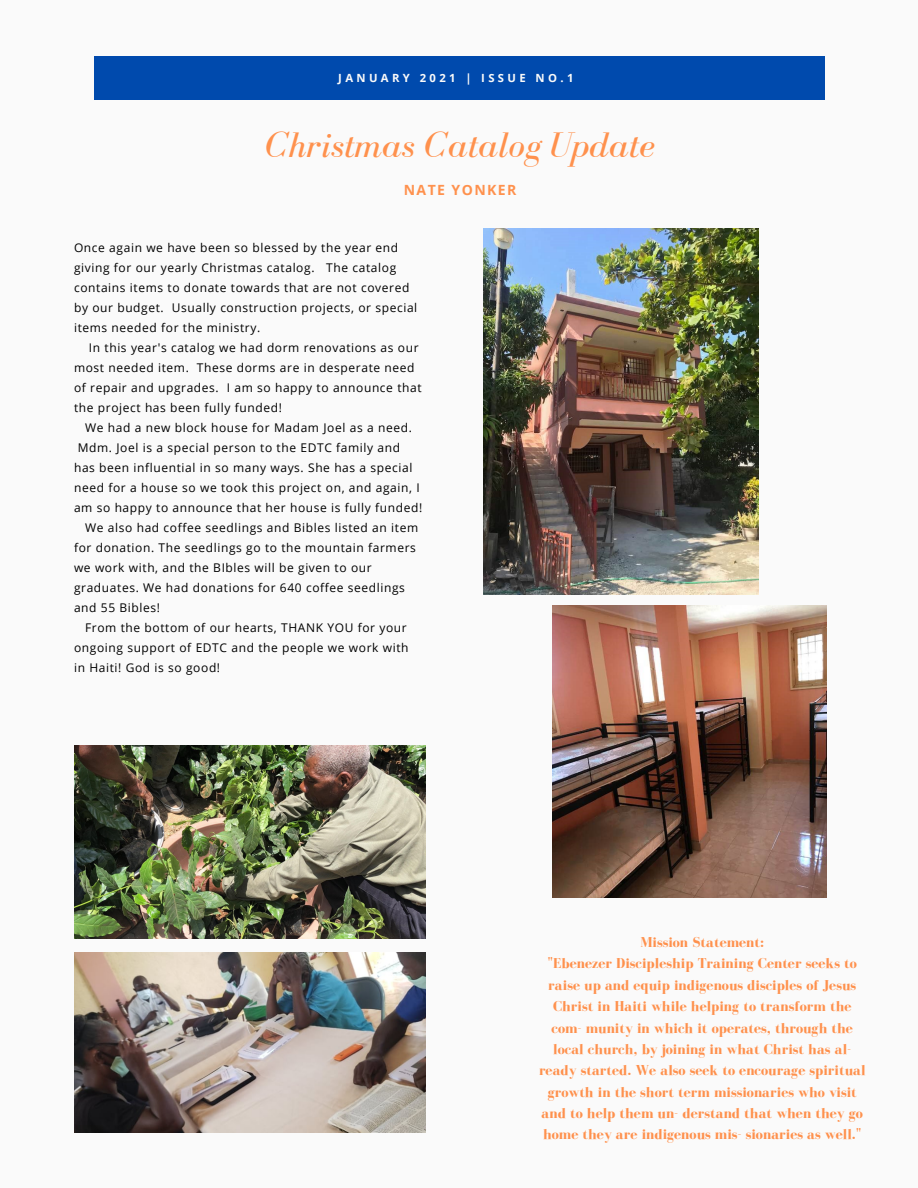
<style>
.page{position:relative;width:918px;height:1188px;background:#fafafa}
.page>*{position:absolute;margin:0;border:0;box-sizing:border-box;transform-origin:0 0}
.t1{font:italic 36.6px "Bodoni FLF";color:#ff914d}
.t2{font:700 14.7px/21.3px "Bodoni FLF";color:#ff914d;text-align:center}
.t3{font:700 14.1px "Open Sans";letter-spacing:.1em;color:#ff914d}
.t4{font:12px/20px "Open Sans";letter-spacing:.05em;color:#000}
.t5{font:700 11.25px "Open Sans";letter-spacing:.3em;color:#fafafa}
</style>
<div class="page">
<div style="left:94px;top:56px;width:730px;height:44px;background:#004aad"></div>
<img style="left:484px;top:228px;width:274px;height:366px">
<img style="left:553px;top:605px;width:273px;height:293px">
<img style="left:74px;top:746px;width:351px;height:192px">
<img style="left:74px;top:953px;width:351px;height:180px">
<p class="t5" style="left:338px;top:70px;width:237px">JANUARY 2021 | ISSUE NO.1</p>
<p class="t1" style="left:265px;top:125px;width:391px">Christmas Catalog Update</p>
<p class="t3" style="left:404px;top:180px;width:114px">NATE YONKER</p>
<p class="t4" style="left:74px;top:237px;width:345px">Once again we have been so blessed by the year end giving for our yearly Christmas catalog. The catalog contains items to donate towards that are not covered by our budget. Usually construction projects, or special items needed for the ministry.</p>
<p class="t4" style="left:74px;top:337px;width:349px;text-indent:15px">In this year's catalog we had dorm renovations as our most needed item. These dorms are in desperate need of repair and upgrades. I am so happy to announce that the project has been fully funded!</p>
<p class="t4" style="left:85px;top:417px;width:328px">We had a new block house for Madam Joel as a need.</p>
<p class="t4" style="left:78px;top:437px;width:324px">Mdm. Joel is a special person to the EDTC family and</p>
<p class="t4" style="left:74px;top:457px;width:340px">has been influential in so many ways. She has a special</p>
<p class="t4" style="left:74px;top:477px;width:347px">need for a house so we took this project on, and again, I</p>
<p class="t4" style="left:74px;top:497px;width:350px">am so happy to announce that her house is fully funded!</p>
<p class="t4" style="left:74px;top:517px;width:346px;text-indent:11px">We also had coffee seedlings and Bibles listed an item for donation. The seedlings go to the mountain farmers we work with, and the BIbles will be given to our graduates. We had donations for 640 coffee seedlings and 55 Bibles!</p>
<p class="t4" style="left:74px;top:617px;width:336px;text-indent:11px">From the bottom of our hearts, THANK YOU for your ongoing support of EDTC and the people we work with in Haiti! God is so good!</p>
<p class="t2" style="left:640px;top:931px;width:125px">Mission Statement:</p>
<p class="t2" style="left:539px;top:953px;width:328px">"Ebenezer Discipleship Training Center seeks to raise up and equip indigenous disciples of Jesus Christ in Haiti while helping to transform the com- munity in which it operates, through the local church, by joining in what Christ has al&shy;ready started. We also seek to encourage spiritual growth in the short term missionaries who visit and to help them un- derstand that when they go home they are indigenous mis- sionaries as well."</p>
</div>
